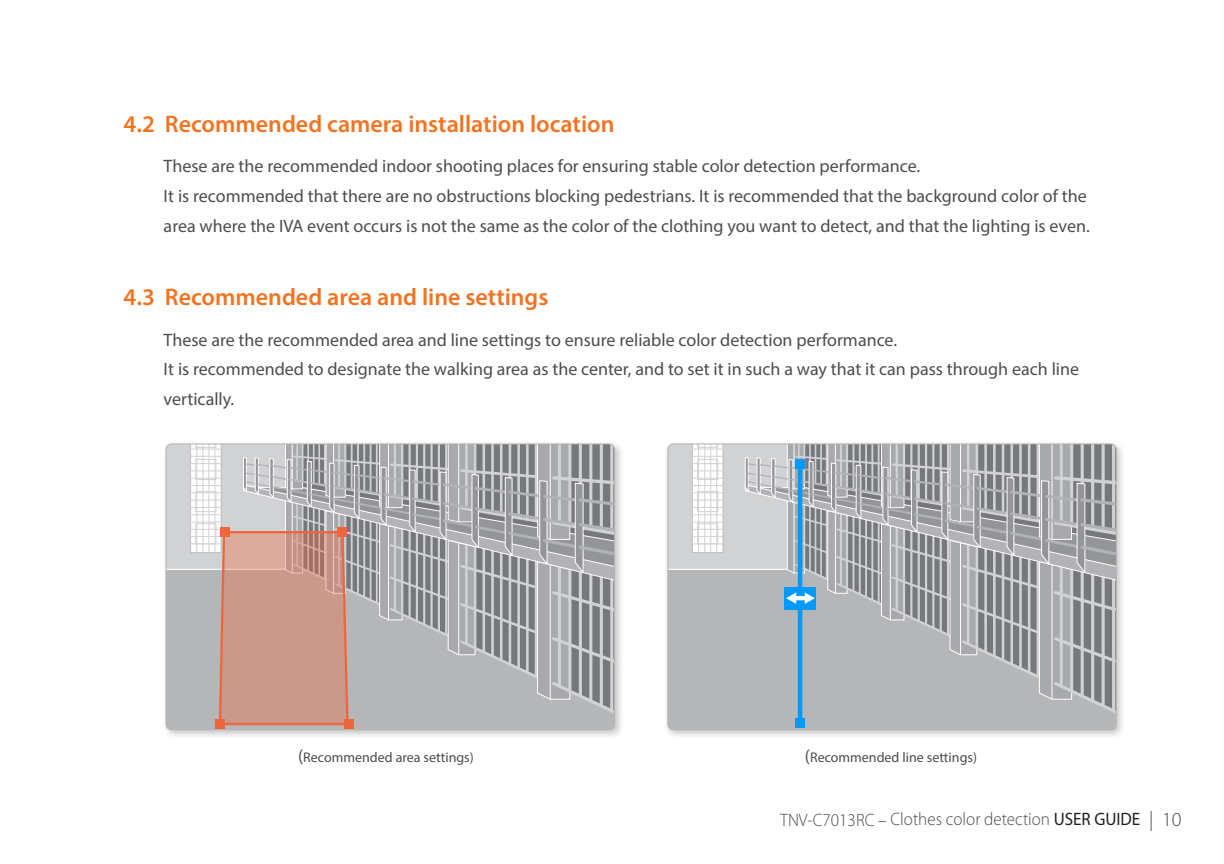
<style>
.page{position:relative;width:1224px;height:864px;background:#fff}
.page>*{position:absolute;margin:0;border:0;box-sizing:border-box;transform-origin:0 0}
.t1{font:600 24px "Myriad Pro";color:#f47321}
.t2{font:18px/29.6px "Myriad Pro";color:#4c4d4d}
.t3{font:300 18px "Myriad Pro";color:#4b4c4d;scale:.95 1}
.t4{font:14px "Myriad Pro";color:#4b4c4d}
.s1{font-size:18px}
.s2{font-weight:400;color:#231f20}
.s3{font-size:20px}
</style>
<div class="page">
<div style="left:664px;top:440px;width:462px;height:299px;background:#231f20;opacity:.25"></div>
<div style="left:668px;top:444px;width:75px;height:125px;background:#d1d2d4"></div>
<div style="left:668px;top:569px;width:75px;height:161px;background:#b5b6b8"></div>
<svg style="left:692px;top:445px;width:31px;height:108px"></svg>
<div style="left:697px;top:459px;width:21px;height:21px;border:1px solid #d1d2d4"></div>
<div style="left:697px;top:491px;width:21px;height:21px;border:1px solid #d1d2d4"></div>
<div style="left:697px;top:523px;width:21px;height:21px;border:1px solid #d1d2d4"></div>
<hr style="left:698px;top:444px;width:1px;height:109px;background:#d1d2d4">
<hr style="left:704px;top:444px;width:1px;height:109px;background:#d1d2d4">
<hr style="left:710px;top:444px;width:1px;height:109px;background:#d1d2d4">
<hr style="left:716px;top:444px;width:1px;height:109px;background:#d1d2d4">
<hr style="left:692px;top:449px;width:31px;height:1px;background:#d1d2d4">
<hr style="left:692px;top:456px;width:31px;height:1px;background:#d1d2d4">
<hr style="left:692px;top:463px;width:31px;height:1px;background:#d1d2d4">
<hr style="left:692px;top:471px;width:31px;height:1px;background:#d1d2d4">
<hr style="left:692px;top:478px;width:31px;height:1px;background:#d1d2d4">
<hr style="left:692px;top:485px;width:31px;height:1px;background:#d1d2d4">
<hr style="left:692px;top:492px;width:31px;height:1px;background:#d1d2d4">
<hr style="left:692px;top:500px;width:31px;height:1px;background:#d1d2d4">
<hr style="left:692px;top:507px;width:31px;height:1px;background:#d1d2d4">
<hr style="left:692px;top:514px;width:31px;height:1px;background:#d1d2d4">
<hr style="left:692px;top:522px;width:31px;height:1px;background:#d1d2d4">
<hr style="left:692px;top:529px;width:31px;height:1px;background:#d1d2d4">
<hr style="left:692px;top:536px;width:31px;height:1px;background:#d1d2d4">
<hr style="left:692px;top:544px;width:31px;height:1px;background:#d1d2d4">
<svg style="left:743px;top:444px;width:373px;height:286px"></svg>
<div style="left:795px;top:459px;width:10px;height:9px;background:#09f"></div>
<div style="left:795px;top:718px;width:10px;height:10px;background:#09f"></div>
<div style="left:162px;top:440px;width:462px;height:299px;background:#231f20;opacity:.25"></div>
<div style="left:166px;top:444px;width:24px;height:125px;background:#d1d2d4"></div>
<div style="left:166px;top:569px;width:24px;height:161px;background:#b5b6b8"></div>
<svg style="left:190px;top:444px;width:425px;height:286px"></svg>
<div style="left:220px;top:527px;width:9px;height:10px;background:#ee663c"></div>
<div style="left:215px;top:719px;width:10px;height:9px;background:#ee663c"></div>
<div style="left:337px;top:527px;width:9px;height:10px;background:#ee663c"></div>
<div style="left:344px;top:719px;width:10px;height:9px;background:#ee663c"></div>
<h1 class="t1" style="left:124px;top:108px;width:492px">4.2 Recommended camera installation location</h1>
<p class="t2" style="left:164px;top:151px;width:928px">These are the recommended indoor shooting places for ensuring stable color detection performance.<br>It is recommended that there are no obstructions blocking pedestrians. It is recommended that the background color of the area where the IVA event occurs is not the same as the color of the clothing you want to detect, and that the lighting is even.</p>
<h1 class="t1" style="left:124px;top:282px;width:426px">4.3 Recommended area and line settings</h1>
<p class="t2" style="left:164px;top:325px;width:917px">These are the recommended area and line settings to ensure reliable color detection performance.<br>It is recommended to designate the walking area as the center, and to set it in such a way that it can pass through each line vertically.</p>
<p class="t4" style="left:298px;top:749px;width:177px"><span class="s1">(</span>Recommended area settings)</p>
<p class="t4" style="left:805px;top:749px;width:174px"><span class="s1">(</span>Recommended line settings)</p>
<p class="t3" style="left:780px;top:809px;width:424px">TNV-C7013RC – Clothes color detection <span class="s2">USER GUIDE</span> <span class="s3">| 10</span></p>
</div>
